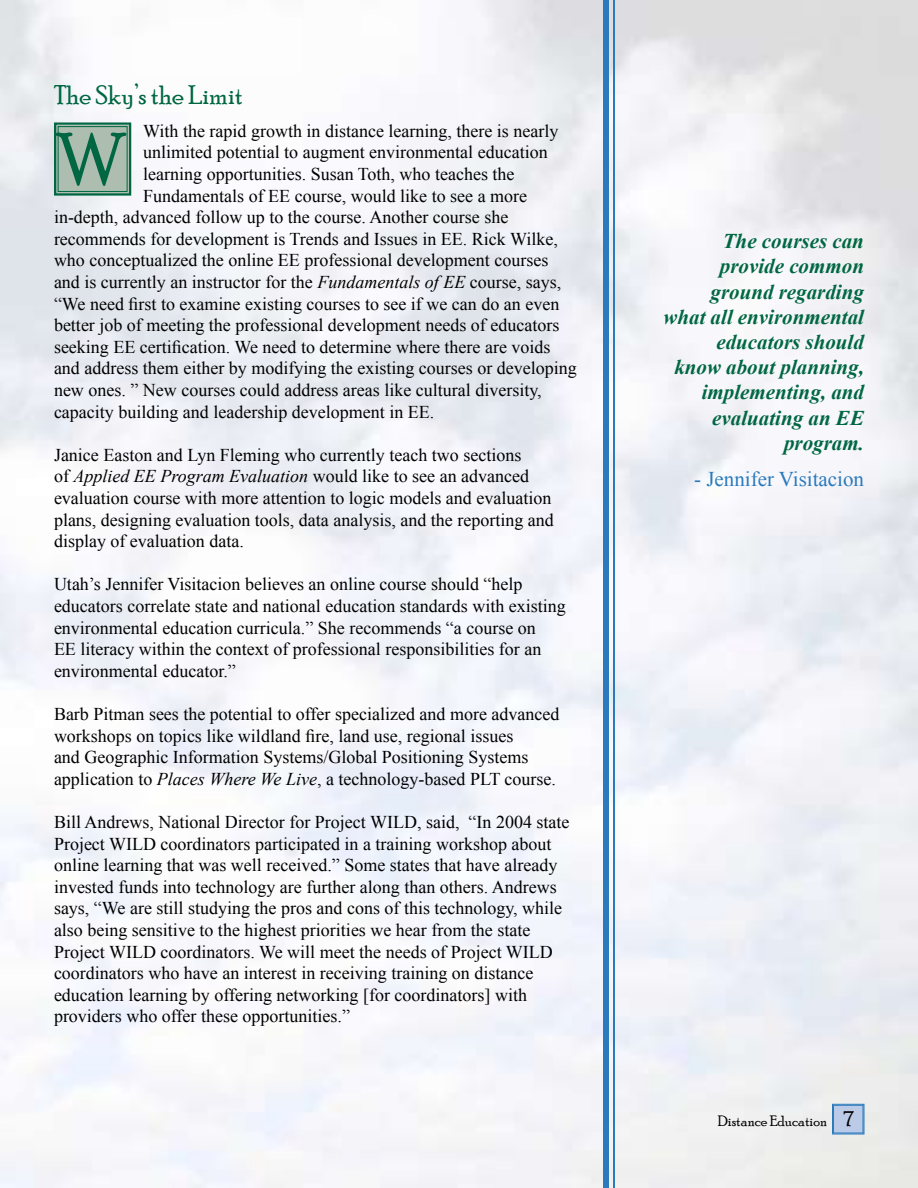
<style>
.page{position:relative;width:918px;height:1188px;background:#fff}
.page>*{position:absolute;margin:0;border:0;box-sizing:border-box;transform-origin:0 0}
.t1{font:72px "Poor Richard";color:#006742}
.t2{font:27px "Poor Richard";color:#006742}
.t3{font:italic 700 21px/25.2px "Times New Roman";color:#006742;text-align:right}
.t4{font:21px "Times New Roman";color:#2a7abc}
.t5{font:18px/21.6px "Times New Roman";color:#000}
.t6{font:15px "Poor Richard";color:#000}
.s1{font-style:italic}
.s2{font-size:21px}
</style>
<div class="page">
<hr style="left:613px;top:0;width:2px;height:1188px;background:#2a7abc">
<div style="left:603px;top:0;width:6px;height:1188px;background:#2a7abc"></div>
<svg style="left:832px;top:1104px;width:33px;height:31px"></svg>
<div style="left:833px;top:1105px;width:30px;height:28px;border:1px solid #2a7abc"></div>
<svg style="left:53px;top:121px;width:79px;height:76px;background:#9bb6a7"></svg>
<div style="left:58px;top:126px;width:70px;height:66px;border:1px solid #006742"></div>
<h2 class="t2" style="left:54px;top:80px;width:190px">The Sky’s the Limit</h2>
<p class="t5" style="left:143px;top:120px;width:417px">With the rapid growth in distance learning, there is nearly</p>
<p class="t5" style="left:143px;top:141px;width:406px">unlimited potential to augment environmental education</p>
<p class="t5" style="left:143px;top:163px;width:373px">learning opportunities. Susan Toth, who teaches the</p>
<p class="t5" style="left:143px;top:184px;width:385px">Fundamentals of EE course, would like to see a more</p>
<p class="t5" style="left:54px;top:206px;width:456px">in-depth, advanced follow up to the course. Another course she</p>
<p class="t5" style="left:54px;top:228px;width:505px">recommends for development is Trends and Issues in EE. Rick Wilke,</p>
<p class="t5" style="left:54px;top:249px;width:496px">who conceptualized the online EE professional development courses</p>
<p class="t5" style="left:54px;top:271px;width:509px">and is currently an instructor for the <span class="s1">Fundamentals of EE</span> course, says,</p>
<p class="t5" style="left:54px;top:292px;width:507px">“We need first to examine existing courses to see if we can do an even</p>
<p class="t5" style="left:54px;top:314px;width:507px">better job of meeting the professional development needs of educators</p>
<p class="t5" style="left:54px;top:336px;width:498px">seeking EE certification. We need to determine where there are voids</p>
<p class="t5" style="left:54px;top:357px;width:524px">and address them either by modifying the existing courses or developing</p>
<p class="t5" style="left:54px;top:379px;width:489px">new ones. ” New courses could address areas like cultural diversity,</p>
<p class="t5" style="left:54px;top:400px;width:382px">capacity building and leadership development in EE.</p>
<p class="t5" style="left:54px;top:444px;width:501px">Janice Easton and Lyn Fleming who currently teach two sections<br>of <span class="s1">Applied EE Program Evaluation</span> would like to see an advanced evaluation course with more attention to logic models and evaluation plans, designing evaluation tools, data analysis, and the reporting and display of evaluation data.</p>
<p class="t5" style="left:54px;top:573px;width:513px">Utah’s Jennifer Visitacion believes an online course should “help educators correlate state and national education standards with existing environmental education curricula.” She recommends “a course on<br>EE literacy within the context of professional responsibilities for an environmental educator.”</p>
<p class="t5" style="left:54px;top:703px;width:507px">Barb Pitman sees the potential to offer specialized and more advanced workshops on topics like wildland fire, land use, regional issues<br>and Geographic Information Systems/Global Positioning Systems application to <span class="s1">Places Where We Live</span>, a technology-based PLT course.</p>
<p class="t5" style="left:54px;top:811px;width:517px">Bill Andrews, National Director for Project WILD, said, “In 2004 state Project WILD coordinators participated in a training workshop about online learning that was well received.” Some states that have already invested funds into technology are further along than others. Andrews says, “We are still studying the pros and cons of this technology, while also being sensitive to the highest priorities we hear from the state Project WILD coordinators. We will meet the needs of Project WILD coordinators who have an interest in receiving training on distance education learning by offering networking [for coordinators] with providers who offer these opportunities.”</p>
<h1 class="t1" style="left:57px;top:118px;width:71px">W</h1>
<p class="t3" style="left:663px;top:228px;width:202px">The courses can provide common ground regarding what all environmental educators should<br>know about planning, implementing, and evaluating an EE program.</p>
<p class="t4" style="left:694px;top:465px;width:171px">- Jennifer Visitacion</p>
<p class="t6" style="left:718px;top:1113px;width:138px">Distance Education <span class="s2">7</span></p>
</div>
